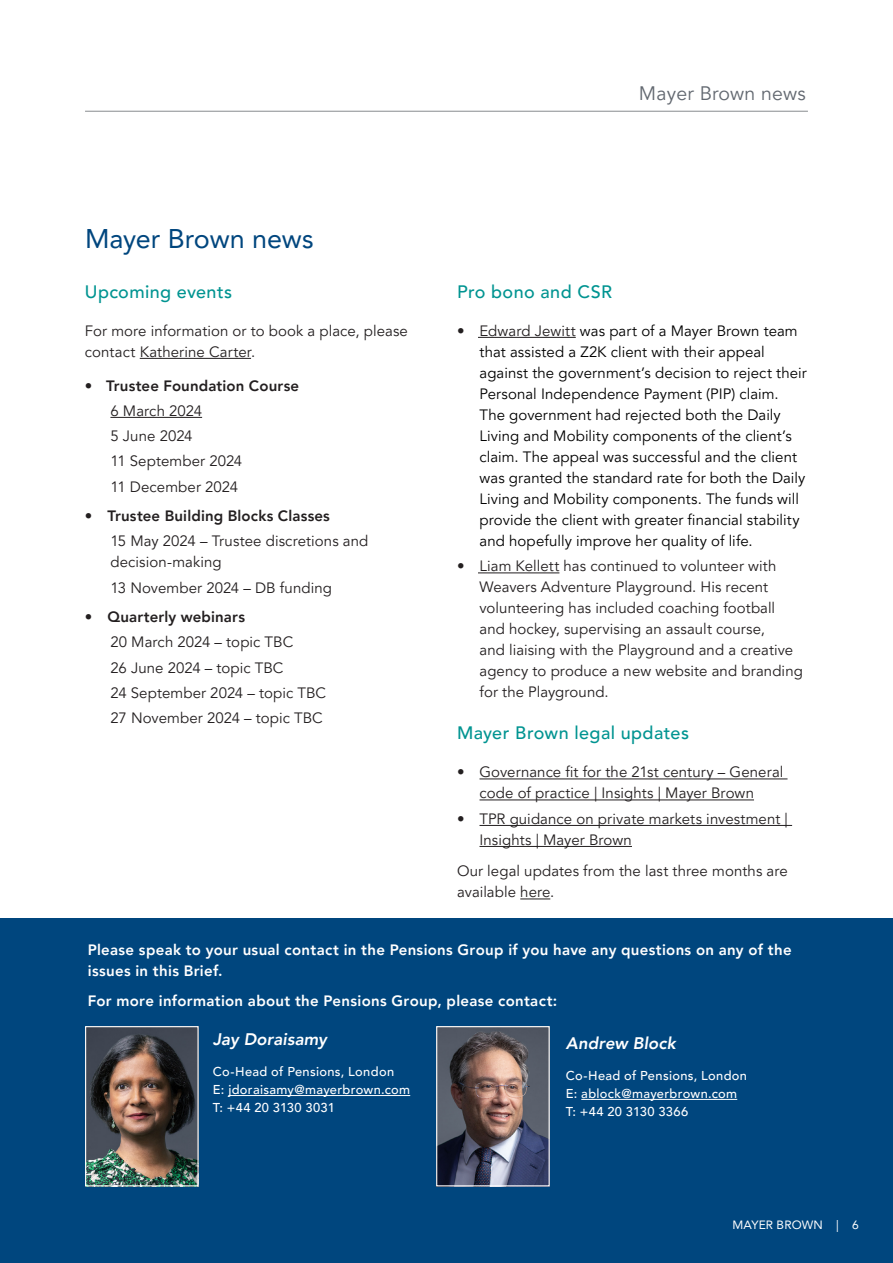
<style>
.page{position:relative;width:893px;height:1263px;background:#fff}
.page>*{position:absolute;margin:0;border:0;box-sizing:border-box;transform-origin:0 0}
.Subhead_L1{font:27px "Avenir LT Pro";letter-spacing:-.005em;color:#00467e}
.Headings_L2_Subhead{font:19.5px "Avenir LT Pro";letter-spacing:.01em;color:#626870}
.Subhead_L2{font:500 18px "Avenir LT Pro";letter-spacing:.02em;color:#009491}
.Subhead_L3{font:italic 800 16.8px "Avenir LT Pro";letter-spacing:.005em;color:#fff}
.Body_copy{font:15px/21px "Avenir LT Pro";letter-spacing:.005em;color:#231f20}
.t1{font:15px/21px "Avenir LT Pro";letter-spacing:.005em;color:#000}
.Bullet_L1{font:15px/21px "Avenir LT Pro";letter-spacing:.005em;color:#231f20}
.Body_copy-2{font:800 15px/21px "Avenir LT Pro";letter-spacing:.02em;color:#fff}
.t2{font:800 15px "Avenir LT Pro";letter-spacing:.01em;color:#231f20}
.Subhead_L3-2{font:500 12.9px/18px "Avenir LT Pro";letter-spacing:.025em;color:#fff}
.t3{font:12px "Avenir LT Pro";letter-spacing:.01em;color:#fff}
.s1{color:#231f20}
</style>
<div class="page">
<hr style="left:85px;top:111px;width:723px;height:1px;background:#888c8f">
<hr style="left:140px;top:358px;width:111px;height:1px;background:#231f20">
<hr style="left:110px;top:417px;width:92px;height:1px;background:#231f20">
<hr style="left:478px;top:337px;width:98px;height:1px;background:#231f20">
<hr style="left:478px;top:572px;width:81px;height:1px;background:#231f20">
<hr style="left:479px;top:778px;width:308px;height:1px;background:#231f20">
<hr style="left:479px;top:799px;width:275px;height:1px;background:#231f20">
<hr style="left:479px;top:825px;width:313px;height:1px;background:#231f20">
<hr style="left:479px;top:846px;width:153px;height:1px;background:#231f20">
<hr style="left:520px;top:898px;width:30px;height:1px;background:#231f20">
<div style="left:0;top:918px;width:893px;height:345px;background:#00467e"></div>
<img style="left:87px;top:1028px;width:110px;height:156px">
<div style="left:85px;top:1026px;width:114px;height:160px;border:1px solid #fff"></div>
<img style="left:438px;top:1028px;width:110px;height:156px">
<div style="left:436px;top:1026px;width:114px;height:160px;border:1px solid #fff"></div>
<hr style="left:228px;top:1095px;width:182px;height:1px;background:#fff">
<hr style="left:581px;top:1099px;width:156px;height:1px;background:#fff">
<p class="Subhead_L1" style="left:85px;top:222px;width:230px">Mayer Brown news</p>
<p class="Subhead_L2" style="left:85px;top:281px;width:149px">Upcoming events</p>
<p class="Body_copy" style="left:85px;top:320px;width:325px">For more information or to book a place, please contact Katherine Carter.</p>
<p class="t2" style="left:85px;top:376px;width:216px">• Trustee Foundation Course</p>
<p class="Bullet_L1" style="left:110px;top:400px;width:93px">6 March 2024</p>
<p class="Bullet_L1" style="left:110px;top:426px;width:84px">5 June 2024</p>
<p class="Bullet_L1" style="left:110px;top:451px;width:133px">11 September 2024</p>
<p class="Bullet_L1" style="left:110px;top:476px;width:129px">11 December 2024</p>
<p class="t2" style="left:85px;top:507px;width:247px">• Trustee Building Blocks Classes</p>
<p class="Bullet_L1" style="left:110px;top:531px;width:259px">15 May 2024 – Trustee discretions and decision-making</p>
<p class="Bullet_L1" style="left:110px;top:577px;width:223px">13 November 2024 – DB funding</p>
<p class="t2" style="left:85px;top:608px;width:162px">• Quarterly webinars</p>
<p class="Bullet_L1" style="left:110px;top:632px;width:184px">20 March 2024 – topic TBC</p>
<p class="Bullet_L1" style="left:110px;top:657px;width:175px">26 June 2024 – topic TBC</p>
<p class="Bullet_L1" style="left:110px;top:682px;width:217px">24 September 2024 – topic TBC</p>
<p class="Bullet_L1" style="left:110px;top:708px;width:214px">27 November 2024 – topic TBC</p>
<p class="Headings_L2_Subhead" style="left:639px;top:81px;width:168px">Mayer Brown news</p>
<p class="Subhead_L2" style="left:457px;top:281px;width:156px">Pro bono and CSR</p>
<p class="t1" style="left:479px;top:320px;width:329px;text-indent:-22px"><span class="s1">• Edward Jewitt</span> was part of a Mayer Brown team that assisted a Z2K client with their appeal against the government’s decision to reject their Personal Independence Payment (PIP) claim.<br>The government had rejected both the Daily Living and Mobility components of the client’s claim. The appeal was successful and the client was granted the standard rate for both the Daily Living and Mobility components. The funds will provide the client with greater financial stability and hopefully improve her quality of life.</p>
<p class="Body_copy" style="left:479px;top:556px;width:325px;text-indent:-22px">• Liam Kellett has continued to volunteer with Weavers Adventure Playground. His recent volunteering has included coaching football and hockey, supervising an assault course,<br>and liaising with the Playground and a creative agency to produce a new website and branding for the Playground.</p>
<p class="Subhead_L2" style="left:457px;top:722px;width:233px">Mayer Brown legal updates</p>
<p class="Body_copy" style="left:457px;top:762px;width:328px;text-align:center">• Governance fit for the 21st century – General code of practice | Insights | Mayer Brown</p>
<p class="Body_copy" style="left:479px;top:808px;width:310px;text-indent:-22px">• TPR guidance on private markets investment |<br>Insights | Mayer Brown</p>
<p class="Body_copy" style="left:457px;top:861px;width:332px">Our legal updates from the last three months are available here.</p>
<p class="Body_copy-2" style="left:88px;top:940px;width:705px">Please speak to your usual contact in the Pensions Group if you have any questions on any of the issues in this Brief.</p>
<p class="Body_copy-2" style="left:88px;top:990px;width:471px">For more information about the Pensions Group, please contact:</p>
<p class="Subhead_L3" style="left:213px;top:1029px;width:116px">Jay Doraisamy</p>
<p class="Subhead_L3-2" style="left:213px;top:1063px;width:199px">Co-Head of Pensions, London<br>E: jdoraisamy@mayerbrown.com<br>T: +44 20 3130 3031</p>
<p class="Subhead_L3" style="left:566px;top:1033px;width:111px">Andrew Block</p>
<p class="Subhead_L3-2" style="left:566px;top:1067px;width:183px">Co-Head of Pensions, London<br>E: ablock@mayerbrown.com<br>T: +44 20 3130 3366</p>
<p class="t3" style="left:732px;top:1217px;width:128px">MAYER BROWN | 6</p>
</div>
